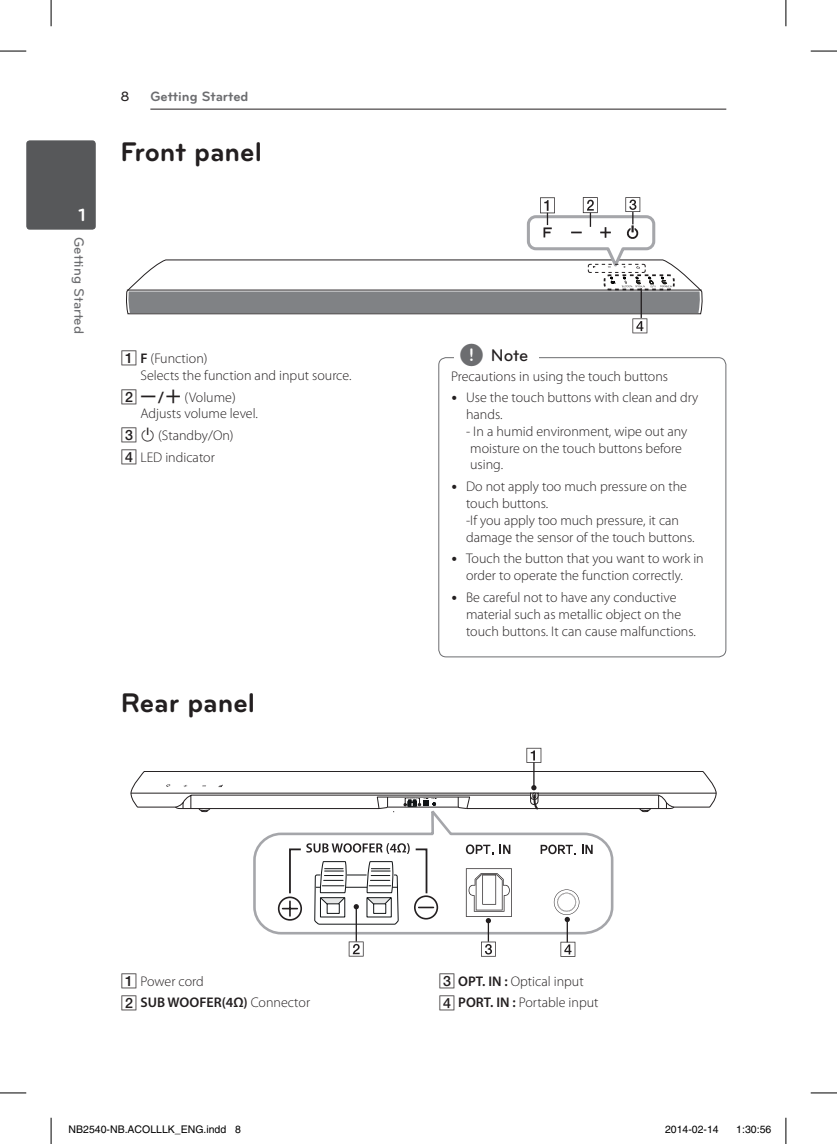
<style>
.page{position:relative;width:837px;height:1144px;background:#fff}
.page>*{position:absolute;margin:0;border:0;box-sizing:border-box;transform-origin:0 0}
.Title_1{font:700 28px "Bryant LG";color:#231f20}
.t1{font:700 18.38px "Bryant LG";color:#fff}
.t2{font:500 17.5px "Bryant LG";color:#231f20}
.Content_text_Num{font:300 14px/16.8px "Myriad Pro";color:#231f20}
.Content_text_Num-2{font:600 14px "Myriad Pro";color:#231f20}
.t3{font:700 14px "Bryant LG";color:#6c6d70}
.t4{font:500 14px "Bryant LG";color:#6c6d70}
.t5{font:500 14px "Bryant LG";color:#231f20}
.t6{font:10.5px "Helvetica";color:#000}
.s1{font-family:"UPSYS Boxed Number";font-weight:400}
.s2{font-weight:600}
.s3{font-family:"UPSYS Font 2013 Basic";font-weight:400}
.s4{font-family:"UPSYS Common";font-weight:400}
.s5{font-family:"UPSYS Common";font-weight:400;font-size:26.25px;color:#6c6d70}
.s6{font-weight:300}
</style>
<div class="page">
<hr style="left:150px;top:109px;width:576px;height:1px;background:#231f20">
<div style="left:26px;top:140px;width:70px;height:90px;background:#57585a;border-radius:3px"></div>
<div style="left:438px;top:357px;width:288px;height:300px;border:1px solid #6c6d70;border-radius:7px"></div>
<div style="left:454px;top:352px;width:85px;height:18px;background:#fff"></div>
<svg style="left:253px;top:812px;width:361px;height:122px"></svg>
<svg style="left:540px;top:844px;width:36px;height:10px"></svg>
<svg style="left:582px;top:845px;width:10px;height:9px"></svg>
<svg style="left:465px;top:844px;width:28px;height:10px"></svg>
<svg style="left:499px;top:845px;width:11px;height:9px"></svg>
<svg style="left:481px;top:942px;width:14px;height:14px"></svg>
<svg style="left:131px;top:748px;width:585px;height:64px"></svg>
<svg style="left:277px;top:843px;width:162px;height:113px"></svg>
<hr style="left:487px;top:921px;width:2px;height:21px;background:#231f20">
<svg style="left:465px;top:868px;width:46px;height:55px"></svg>
<svg style="left:553px;top:889px;width:26px;height:68px"></svg>
<svg style="left:126px;top:197px;width:577px;height:136px"></svg>
<svg style="left:0;top:51px;width:26px;height:1px"></svg>
<svg style="left:810px;top:51px;width:26px;height:1px"></svg>
<svg style="left:0;top:1092px;width:26px;height:1px"></svg>
<svg style="left:810px;top:1092px;width:26px;height:1px"></svg>
<svg style="left:51px;top:0;width:1px;height:26px"></svg>
<svg style="left:51px;top:1118px;width:1px;height:26px"></svg>
<svg style="left:785px;top:0;width:1px;height:26px"></svg>
<svg style="left:785px;top:1118px;width:1px;height:26px"></svg>
<p class="t5" style="left:121px;top:88px;width:11px">8</p>
<p class="t3" style="left:150px;top:88px;width:100px">Getting Started</p>
<h2 class="t1" style="left:79px;top:204px;width:9px">1</h2>
<p class="t4" style="left:88px;top:237px;width:98px;rotate:90deg">Getting Started</p>
<p class="Title_1" style="left:121px;top:135px;width:143px">Front panel</p>
<p class="Content_text_Num" style="left:140px;top:350px;width:213px;text-indent:-20px"><span class="s1">A</span> <span class="s2">F</span> (Function)<br>Selects the function and input source.</p>
<p class="Content_text_Num" style="left:140px;top:388px;width:119px;text-indent:-20px"><span class="s1">B</span> <span class="s3">p</span><span class="s4">/</span><span class="s3">o</span> (Volume)<br>Adjusts volume level.</p>
<p class="Content_text_Num" style="left:121px;top:427px;width:114px"><span class="s1">C</span> <span class="s4">1</span> (Standby/On)</p>
<p class="Content_text_Num" style="left:121px;top:449px;width:96px"><span class="s1">D</span> LED indicator</p>
<p class="Title_1" style="left:121px;top:685px;width:136px">Rear panel</p>
<p class="t2" style="left:459px;top:345px;width:71px"><span class="s5">,</span> Note</p>
<p class="Content_text_Num" style="left:466px;top:365px;width:234px;line-height:21.7px;text-indent:-15px">Precautions in using the touch buttons<br>Use the touch buttons with clean and dry</p>
<p class="Content_text_Num" style="left:466px;top:406px;width:38px">hands.</p>
<p class="Content_text_Num" style="left:466px;top:423px;width:223px">- In a humid environment, wipe out any moisture on the touch buttons before using.</p>
<p class="Content_text_Num" style="left:466px;top:478px;width:230px">Do not apply too much pressure on the touch buttons.<br>-If you apply too much pressure, it can damage the sensor of the touch buttons.</p>
<p class="Content_text_Num" style="left:466px;top:550px;width:239px">Touch the button that you want to work in order to operate the function correctly.</p>
<p class="Content_text_Num" style="left:466px;top:589px;width:231px">Be careful not to have any conductive material such as metallic object on the touch buttons. It can cause malfunctions.</p>
<p class="Content_text_Num" style="left:121px;top:972px;width:85px"><span class="s1">A</span> Power cord</p>
<p class="Content_text_Num-2" style="left:121px;top:994px;width:191px"><span class="s1">B</span> SUB WOOFER(4Ω) <span class="s6">Connector</span></p>
<p class="Content_text_Num" style="left:438px;top:972px;width:147px"><span class="s1">C</span> <span class="s2">OPT. IN :</span> Optical input</p>
<p class="Content_text_Num" style="left:438px;top:994px;width:162px"><span class="s1">D</span> <span class="s2">PORT. IN :</span> Portable input</p>
<p class="t6" style="left:69px;top:1124px;width:174px">NB2540-NB.ACOLLLK_ENG.indd 8</p>
<p class="t6" style="left:664px;top:1124px;width:55px">2014-02-14</p>
<p class="t6" style="left:736px;top:1124px;width:37px">1:30:56</p>
</div>
